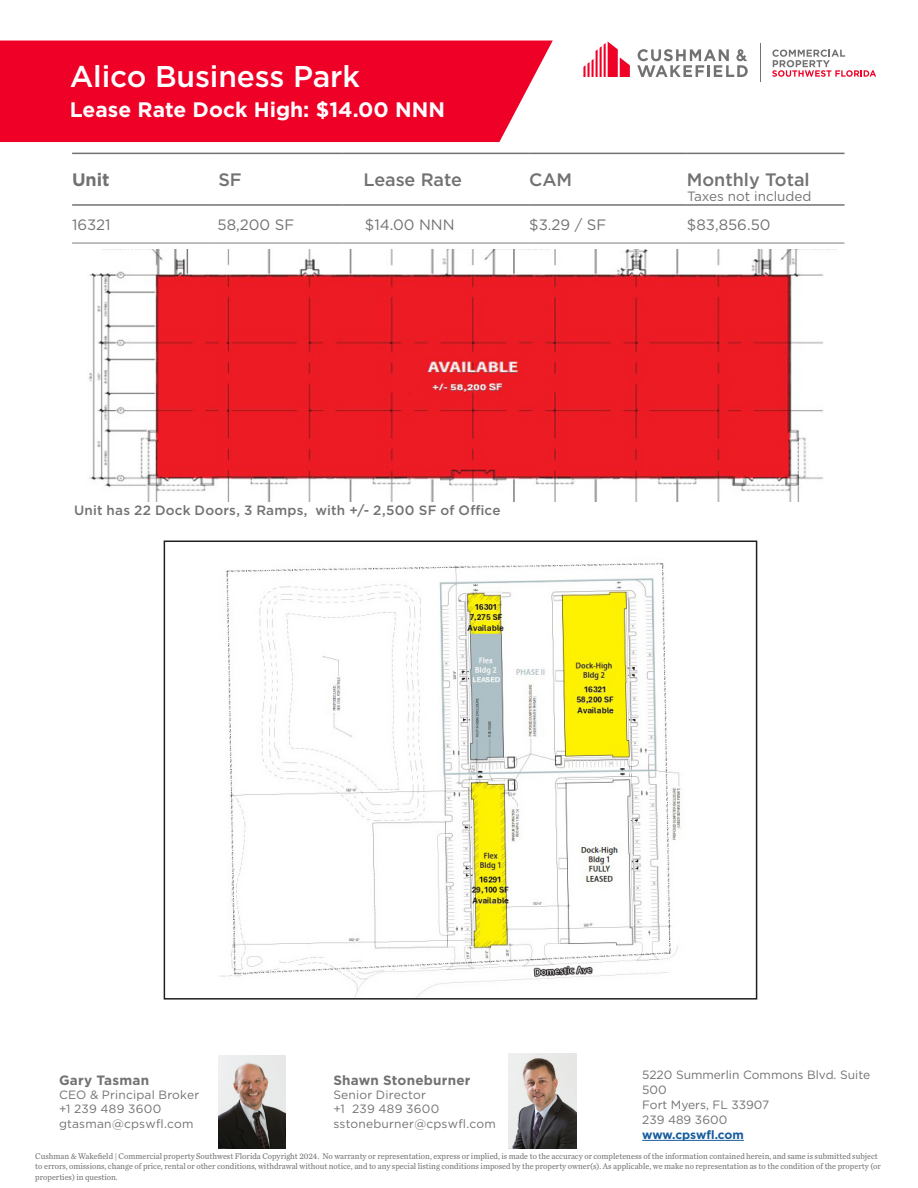
<style>
.page{position:relative;width:918px;height:1188px;background:#fff}
.page>*{position:absolute;margin:0;border:0;box-sizing:border-box;transform-origin:0 0}
.Property_Name___Address{font:500 30px "Gotham";letter-spacing:-.005em;color:#fff}
.Subheading_-_gray{font:700 21px "Gotham";color:#fffdfe}
.Body_Text{font:500 18px "Gotham";letter-spacing:-.005em;color:#717271}
.Body_Text-2{font:700 18px "Gotham";color:#717271}
.Body_Text-3{font:15px "Gotham";color:#717271}
.Table_text_-_small{font:500 13.5px "Gotham";letter-spacing:.015em;color:#717271}
.Broker_Name{font:700 13.5px "Gotham";letter-spacing:.02em;color:#717271}
.Body_Text-4{font:13.5px "Gotham";color:#717271}
.Broker_Contact_Smaller{font:12px/14.4px "Gotham";letter-spacing:.02em;color:#717271}
.Company_Address_Text{font:12px/15px "Gotham";color:#717271}
.URL{font:700 12px "Gotham";letter-spacing:-.005em;color:#175d9e}
.disclaimer{font:8.7px/10.4px "Chronicle Text G2";color:#717271;scale:.95 1}
</style>
<div class="page">
<hr style="left:72px;top:153px;width:141px;height:1px;background:#717271">
<hr style="left:213px;top:153px;width:129px;height:1px;background:#717271">
<hr style="left:342px;top:153px;width:187px;height:1px;background:#717271">
<hr style="left:529px;top:153px;width:158px;height:1px;background:#717271">
<hr style="left:687px;top:153px;width:158px;height:1px;background:#717271">
<hr style="left:72px;top:204px;width:141px;height:2px;background:#717271">
<hr style="left:213px;top:204px;width:129px;height:2px;background:#717271">
<hr style="left:342px;top:204px;width:187px;height:2px;background:#717271">
<hr style="left:529px;top:204px;width:158px;height:2px;background:#717271">
<hr style="left:687px;top:204px;width:158px;height:2px;background:#717271">
<hr style="left:72px;top:242px;width:141px;height:2px;background:#a9a8aa">
<hr style="left:213px;top:242px;width:129px;height:2px;background:#a9a8aa">
<hr style="left:342px;top:242px;width:187px;height:2px;background:#a9a8aa">
<hr style="left:529px;top:242px;width:158px;height:2px;background:#a9a8aa">
<hr style="left:687px;top:242px;width:158px;height:2px;background:#a9a8aa">
<div style="left:0;top:41px;width:553px;height:101px;background:#ef0027"></div>
<hr style="left:760px;top:43px;width:1px;height:39px;background:#717271">
<svg style="left:583px;top:42px;width:47px;height:35px"></svg>
<svg style="left:637px;top:49px;width:111px;height:28px"></svg>
<svg style="left:772px;top:50px;width:104px;height:27px"></svg>
<hr style="left:642px;top:1140px;width:102px;height:1px;background:#175d9e">
<img style="left:219px;top:1055px;width:66px;height:93px">
<img style="left:508px;top:1054px;width:68px;height:95px">
<img style="left:89px;top:249px;width:749px;height:252px">
<img style="left:220px;top:563px;width:462px;height:434px">
<div style="left:164px;top:541px;width:593px;height:459px;border:2px solid #231f20"></div>
<p class="Property_Name___Address" style="left:70px;top:57px;width:292px">Alico Business Park</p>
<p class="Subheading_-_gray" style="left:70px;top:96px;width:377px">Lease Rate Dock High: $14.00 NNN</p>
<p class="Body_Text-2" style="left:72px;top:168px;width:39px">Unit</p>
<p class="Body_Text" style="left:218px;top:168px;width:25px">SF</p>
<p class="Body_Text" style="left:364px;top:168px;width:100px">Lease Rate</p>
<p class="Body_Text" style="left:529px;top:168px;width:44px">CAM</p>
<p class="Body_Text" style="left:687px;top:168px;width:124px">Monthly Total</p>
<p class="Body_Text-3" style="left:72px;top:215px;width:40px">16321</p>
<p class="Body_Text-3" style="left:218px;top:215px;width:78px">58,200 SF</p>
<p class="Body_Text-3" style="left:365px;top:215px;width:91px">$14.00 NNN</p>
<p class="Body_Text-3" style="left:529px;top:215px;width:79px">$3.29 / SF</p>
<p class="Body_Text-3" style="left:687px;top:215px;width:85px">$83,856.50</p>
<p class="Body_Text-4" style="left:687px;top:188px;width:126px">Taxes not included</p>
<p class="Table_text_-_small" style="left:74px;top:502px;width:428px">Unit has 22 Dock Doors, 3 Ramps, with +/- 2,500 SF of Office</p>
<p class="Company_Address_Text" style="left:642px;top:1067px;width:229px">5220 Summerlin Commons Blvd. Suite<br>500</p>
<p class="Company_Address_Text" style="left:642px;top:1097px;width:129px">Fort Myers, FL 33907<br>239 489 3600</p>
<p class="URL" style="left:642px;top:1127px;width:103px">www.cpswfl.com</p>
<p class="disclaimer" style="left:35px;top:1150px;width:892px">Cushman &amp; Wakefield | Commercial property Southwest Florida Copyright 2024. No warranty or representation, express or implied, is made to the accuracy or completeness of the information contained herein, and same is submitted subject to errors, omissions, change of price, rental or other conditions, withdrawal without notice, and to any special listing conditions imposed by the property owner(s). As applicable, we make no representation as to the condition of the property (or properties) in question.</p>
<p class="Broker_Name" style="left:333px;top:1071px;width:139px">Shawn Stoneburner</p>
<p class="Broker_Contact_Smaller" style="left:333px;top:1087px;width:164px">Senior Director<br>+1 239 489 3600 sstoneburner@cpswfl.com</p>
<p class="Broker_Name" style="left:59px;top:1071px;width:92px">Gary Tasman</p>
<p class="Broker_Contact_Smaller" style="left:59px;top:1087px;width:142px">CEO &amp; Principal Broker +1 239 489 3600 gtasman@cpswfl.com</p>
</div>
